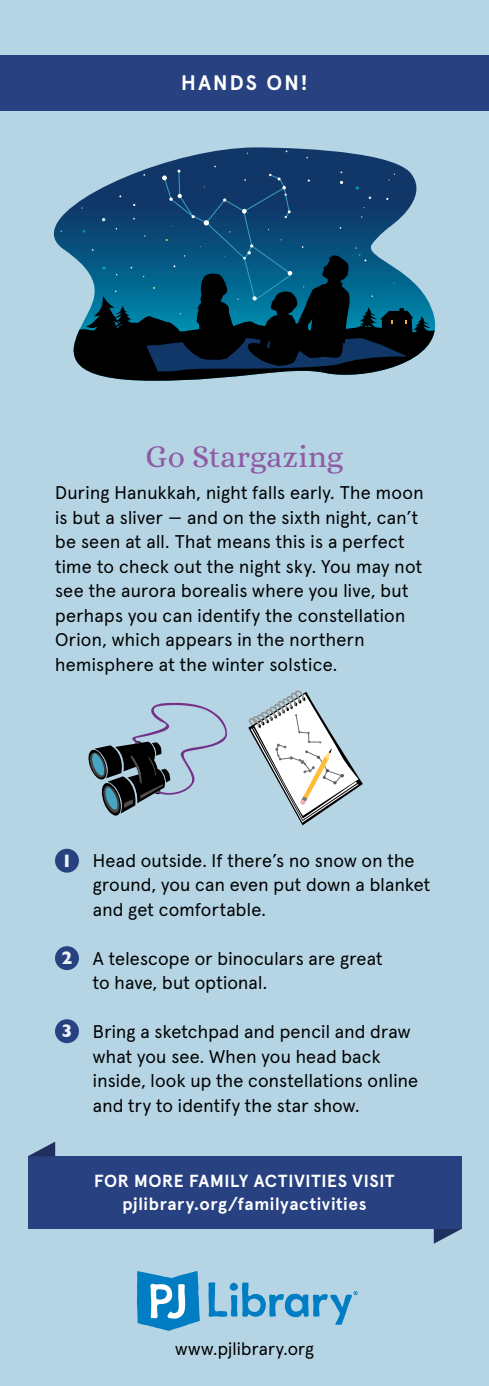
<style>
.page{position:relative;width:489px;height:1386px;background:#fff}
.page>*{position:absolute;margin:0;border:0;box-sizing:border-box;transform-origin:0 0}
.t1{font:31.5px "Alice";color:#8e5ca5}
.t2{font:700 21px "Apercu Pro";letter-spacing:.1em;color:#fff}
.t3{font:18.38px/24.5px "Apercu Pro";letter-spacing:.015em;color:#000}
.t4{font:700 18.38px "Gill Sans";color:#ebf3f7}
.Body_Centered{font:17.85px "Apercu Pro";letter-spacing:.005em;color:#000}
.t5{font:700 17.5px/22.8px "Apercu Pro";letter-spacing:.035em;color:#fff;text-align:center}
</style>
<div class="page">
<div style="left:0;top:0;width:488px;height:1386px;background:#b5d5e5"></div>
<svg style="left:54px;top:147px;width:347px;height:97px"></svg>
<svg style="left:58px;top:166px;width:378px;height:215px"></svg>
<svg style="left:88px;top:702px;width:139px;height:114px"></svg>
<svg style="left:248px;top:690px;width:114px;height:135px"></svg>
<div style="left:55px;top:849px;width:24px;height:24px;background:#284181;border-radius:50%"></div>
<div style="left:55px;top:946px;width:24px;height:24px;background:#284181;border-radius:50%"></div>
<div style="left:55px;top:1019px;width:24px;height:24px;background:#284181;border-radius:50%"></div>
<svg style="left:137px;top:1271px;width:63px;height:60px;background:#46a0d2"></svg>
<svg style="left:208px;top:1282px;width:149px;height:43px"></svg>
<div style="left:0;top:55px;width:488px;height:55px;background:#284181"></div>
<div style="left:28px;top:1156px;width:433px;height:73px;background:#284181"></div>
<svg style="left:28px;top:1142px;width:27px;height:14px"></svg>
<svg style="left:433px;top:1229px;width:28px;height:15px"></svg>
<h2 class="t2" style="left:181px;top:66px;width:128px">HANDS ON!</h2>
<p class="t1" style="left:145px;top:440px;width:199px">Go Stargazing</p>
<p class="t3" style="left:55px;top:479px;width:370px">During Hanukkah, night falls early. The moon is but a sliver — and on the sixth night, can’t be seen at all. That means this is a perfect time to check out the night sky. You may not see the aurora borealis where you live, but perhaps you can identify the constellation Orion, which appears in the northern hemisphere at the winter solstice.</p>
<p class="t4" style="left:61px;top:846px;width:12px">1</p>
<p class="t4" style="left:61px;top:943px;width:12px">2</p>
<p class="t4" style="left:61px;top:1017px;width:12px">3</p>
<p class="t3" style="left:93px;top:847px;width:339px">Head outside. If there’s no snow on the ground, you can even put down a blanket and get comfortable.</p>
<p class="t3" style="left:93px;top:945px;width:291px">A telescope or binoculars are great to have, but optional.</p>
<p class="t3" style="left:93px;top:1018px;width:327px">Bring a sketchpad and pencil and draw what you see. When you head back inside, look up the constellations online and try to identify the star show.</p>
<p class="t5" style="left:94px;top:1169px;width:302px">FOR MORE FAMILY ACTIVITIES VISIT pjlibrary.org/familyactivities</p>
<p class="Body_Centered" style="left:175px;top:1335px;width:140px">www.pjlibrary.org</p>
</div>
